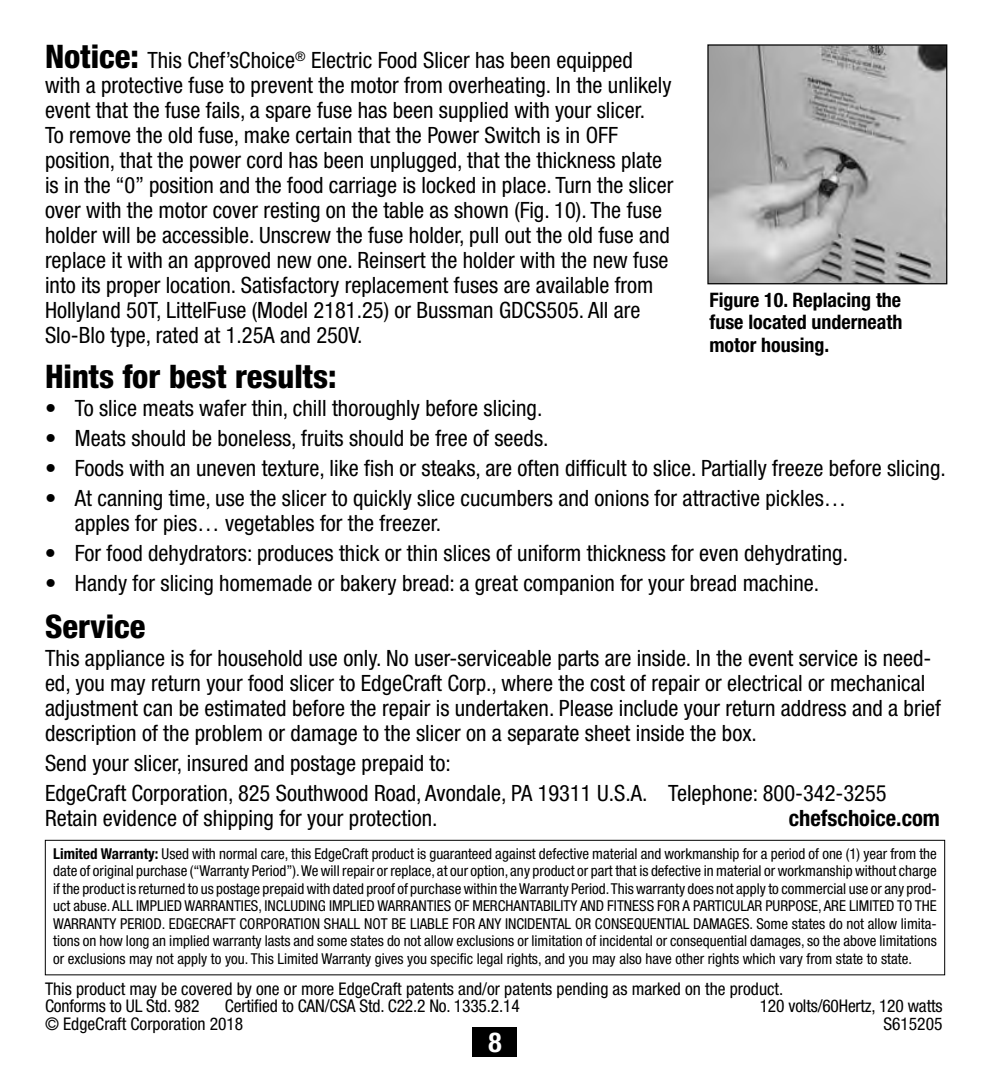
<style>
.page{position:relative;width:990px;height:1080px;background:#fff}
.page>*{position:absolute;margin:0;border:0;box-sizing:border-box;transform-origin:0 0}
.t1{font:800 condensed 32.5px "Helvetica Neue LT Std";color:#000}
.t2{font:700 condensed 27.5px "Helvetica Neue LT Std";color:#fff}
.t3{font:condensed 22.5px/25px "Helvetica Neue LT Std";color:#000}
.t4{font:700 condensed 22.5px "Helvetica Neue LT Std";color:#000}
.t5{font:700 condensed 20px/22.5px "Helvetica Neue LT Std";color:#000;text-align:justify}
.t6{font:condensed 17.5px/17.5px "Helvetica Neue LT Std";color:#000}
.t7{font:condensed 15px/17.5px "Helvetica Neue LT Std";color:#000;text-align:justify}
.s1{font-weight:800;font-size:32.5px}
.s2{font-weight:700}
</style>
<div class="page">
<div style="left:472px;top:1028px;width:46px;height:30px;background:#000"></div>
<div style="left:45px;top:840px;width:900px;height:135px;border:1px solid #000"></div>
<img style="left:709px;top:46px;width:236px;height:236px">
<div style="left:707px;top:44px;width:240px;height:240px;border:1px solid #000"></div>
<p class="t3" style="left:45px;top:48px;width:630px"><span class="s1">Notice:</span> This Chef’sChoice<sup>®</sup> Electric Food Slicer has been equipped with a protective fuse to prevent the motor from overheating. In the unlikely event that the fuse fails, a spare fuse has been supplied with your slicer.<br>To remove the old fuse, make certain that the Power Switch is in OFF position, that the power cord has been unplugged, that the thickness plate is in the “0” position and the food carriage is locked in place. Turn the slicer over with the motor cover resting on the table as shown (Fig. 10). The fuse holder will be accessible. Unscrew the fuse holder, pull out the old fuse and replace it with an approved new one. Reinsert the holder with the new fuse into its proper location. Satisfactory replacement fuses are available from Hollyland 50T, LittelFuse (Model 2181.25) or Bussman GDCS505. All are Slo-Blo type, rated at 1.25A and 250V.</p>
<h1 class="t1" style="left:45px;top:357px;width:293px">Hints for best results:</h1>
<p class="t3" style="left:45px;top:395px;width:499px">• To slice meats wafer thin, chill thoroughly before slicing.</p>
<p class="t3" style="left:45px;top:425px;width:505px">• Meats should be boneless, fruits should be free of seeds.</p>
<p class="t3" style="left:45px;top:455px;width:902px">• Foods with an uneven texture, like fish or steaks, are often difficult to slice. Partially freeze before slicing.</p>
<p class="t3" style="left:75px;top:485px;width:773px;text-indent:-30px">• At canning time, use the slicer to quickly slice cucumbers and onions for attractive pickles… apples for pies… vegetables for the freezer.</p>
<p class="t3" style="left:45px;top:540px;width:805px">• For food dehydrators: produces thick or thin slices of uniform thickness for even dehydrating.</p>
<p class="t3" style="left:45px;top:570px;width:776px">• Handy for slicing homemade or bakery bread: a great companion for your bread machine.</p>
<h1 class="t1" style="left:45px;top:607px;width:102px">Service</h1>
<p class="t3" style="left:45px;top:645px;width:898px">This appliance is for household use only. No user-serviceable parts are inside. In the event service is need&shy;ed, you may return your food slicer to EdgeCraft Corp., where the cost of repair or electrical or mechanical adjustment can be estimated before the repair is undertaken. Please include your return address and a brief description of the problem or damage to the slicer on a separate sheet inside the box.</p>
<p class="t3" style="left:45px;top:748px;width:843px;line-height:30px">Send your slicer, insured and postage prepaid to:<br>EdgeCraft Corporation, 825 Southwood Road, Avondale, PA 19311 U.S.A. Telephone: 800-342-3255</p>
<p class="t3" style="left:45px;top:805px;width:394px">Retain evidence of shipping for your protection.</p>
<p class="t4" style="left:789px;top:804px;width:153px">chefschoice.com</p>
<p class="t7" style="left:53px;top:845px;width:885px"><span class="s2">Limited Warranty:</span> Used with normal care, this EdgeCraft product is guaranteed against defective material and workmanship for a period of one (1) year from the date of original purchase (“Warranty Period”). We will repair or replace, at our option, any product or part that is defective in material or workmanship without charge if the product is returned to us postage prepaid with dated proof of purchase within the Warranty Period. This warranty does not apply to commercial use or any prod&shy;uct abuse. ALL IMPLIED WARRANTIES, INCLUDING IMPLIED WARRANTIES OF MERCHANTABILITY AND FITNESS FOR A PARTICULAR PURPOSE, ARE LIMITED TO THE WARRANTY PERIOD. EDGECRAFT CORPORATION SHALL NOT BE LIABLE FOR ANY INCIDENTAL OR CONSEQUENTIAL DAMAGES. Some states do not allow limita&shy;tions on how long an implied warranty lasts and some states do not allow exclusions or limitation of incidental or consequential damages, so the above limitations or exclusions may not apply to you. This Limited Warranty gives you specific legal rights, and you may also have other rights which vary from state to state.</p>
<p class="t6" style="left:45px;top:980px;width:740px">This product may be covered by one or more EdgeCraft patents and/or patents pending as marked on the product.<br>Conforms to UL Std. 982</p>
<p class="t5" style="left:709px;top:288px;width:194px">Figure 10. Replacing the fuse located underneath motor housing.</p>
<p class="t6" style="left:225px;top:997px;width:296px">Certified to CAN/CSA Std. C22.2 No. 1335.2.14</p>
<p class="t6" style="left:760px;top:997px;width:184px">120 volts/60Hertz, 120 watts</p>
<p class="t6" style="left:45px;top:1015px;width:200px">© EdgeCraft Corporation 2018</p>
<p class="t6" style="left:883px;top:1015px;width:61px">S615205</p>
<p class="t2" style="left:488px;top:1026px;width:15px">8</p>
</div>
